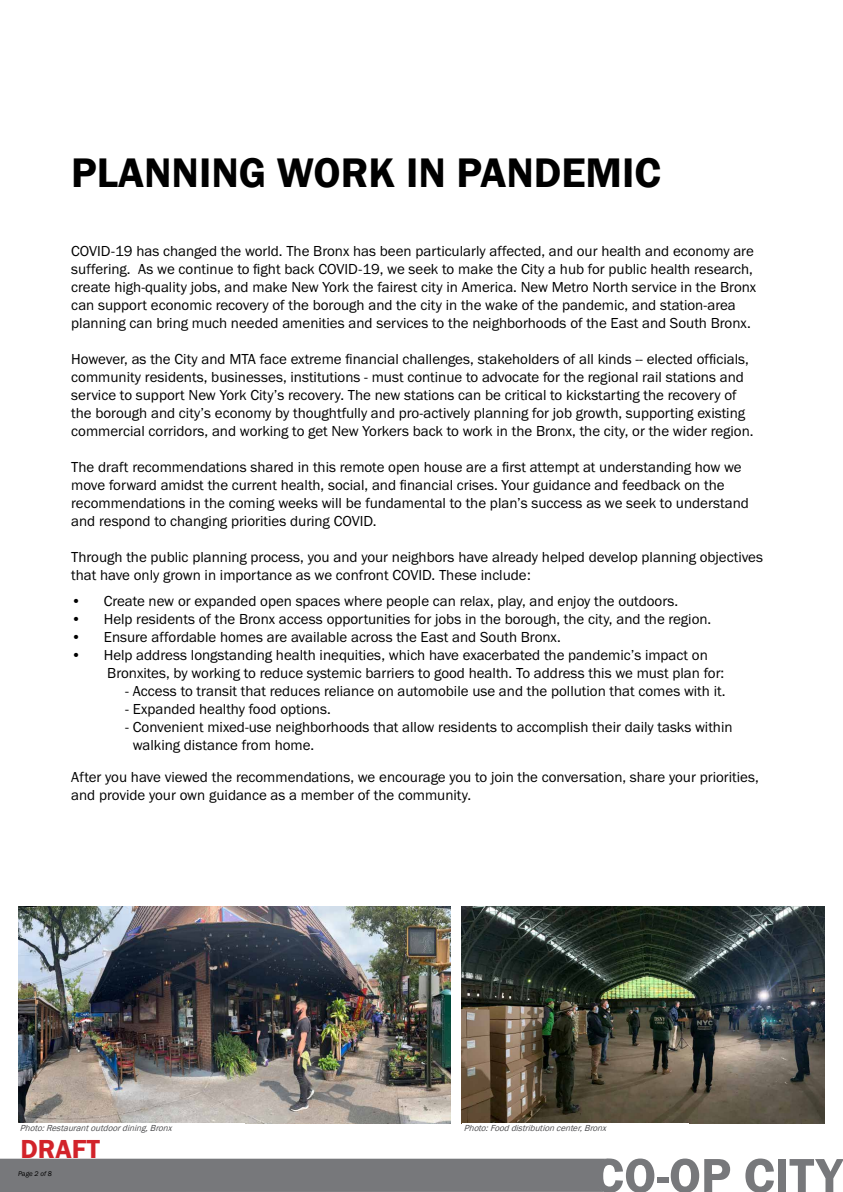
<style>
.page{position:relative;width:843px;height:1192px;background:#fff}
.page>*{position:absolute;margin:0;border:0;box-sizing:border-box;transform-origin:0 0}
.t1{font:600 50px "Franklin Gothic";color:#77787b}
.t2{font:600 42.5px "Franklin Gothic";color:#000}
.t3{font:600 26.85px "Franklin Gothic";color:#d2232a}
.t4{font:15px/18px "Franklin Gothic URW Boo";color:#000}
.t5{font:italic 9px "Franklin Gothic";color:#4d4d4f}
.t6{font:italic 7px "Franklin Gothic";color:#000}
</style>
<div class="page">
<img style="left:18px;top:906px;width:433px;height:217px">
<img style="left:462px;top:906px;width:362px;height:217px">
<div style="left:0;top:1158px;width:609px;height:34px;background:#77787b"></div>
<h2 class="t2" style="left:71px;top:146px;width:591px">PLANNING WORK IN PANDEMIC</h2>
<p class="t4" style="left:71px;top:242px;width:686px">COVID-19 has changed the world. The Bronx has been particularly affected, and our health and economy are suffering. As we continue to fight back COVID-19, we seek to make the City a hub for public health research, create high-quality jobs, and make New York the fairest city in America. New Metro North service in the Bronx can support economic recovery of the borough and the city in the wake of the pandemic, and station-area planning can bring much needed amenities and services to the neighborhoods of the East and South Bronx.</p>
<p class="t4" style="left:71px;top:350px;width:683px">However, as the City and MTA face extreme financial challenges, stakeholders of all kinds -- elected officials, community residents, businesses, institutions - must continue to advocate for the regional rail stations and service to support New York City’s recovery. The new stations can be critical to kickstarting the recovery of the borough and city’s economy by thoughtfully and pro-actively planning for job growth, supporting existing commercial corridors, and working to get New Yorkers back to work in the Bronx, the city, or the wider region.</p>
<p class="t4" style="left:71px;top:458px;width:679px">The draft recommendations shared in this remote open house are a first attempt at understanding how we move forward amidst the current health, social, and financial crises. Your guidance and feedback on the recommendations in the coming weeks will be fundamental to the plan’s success as we seek to understand and respond to changing priorities during COVID.</p>
<p class="t4" style="left:71px;top:548px;width:693px">Through the public planning process, you and your neighbors have already helped develop planning objectives that have only grown in importance as we confront COVID. These include:</p>
<p class="t4" style="left:71px;top:592px;width:608px">• Create new or expanded open spaces where people can relax, play, and enjoy the outdoors.</p>
<p class="t4" style="left:71px;top:610px;width:641px">• Help residents of the Bronx access opportunities for jobs in the borough, the city, and the region.</p>
<p class="t4" style="left:71px;top:628px;width:491px">• Ensure affordable homes are available across the East and South Bronx.</p>
<p class="t4" style="left:107px;top:646px;width:618px;text-indent:-36px">• Help address longstanding health inequities, which have exacerbated the pandemic’s impact on<br>Bronxites, by working to reduce systemic barriers to good health. To address this we must plan for:</p>
<p class="t4" style="left:125px;top:682px;width:601px">- Access to transit that reduces reliance on automobile use and the pollution that comes with it.</p>
<p class="t4" style="left:125px;top:700px;width:207px">- Expanded healthy food options.</p>
<p class="t4" style="left:133px;top:718px;width:601px;text-indent:-8px">- Convenient mixed-use neighborhoods that allow residents to accomplish their daily tasks within walking distance from home.</p>
<p class="t4" style="left:71px;top:768px;width:689px">After you have viewed the recommendations, we encourage you to join the conversation, share your priorities, and provide your own guidance as a member of the community.</p>
<p class="t5" style="left:20px;top:1122px;width:156px">Photo:Restaurantoutdoordining,Bronx</p>
<p class="t5" style="left:463px;top:1122px;width:147px">Photo:Fooddistributioncenter,Bronx</p>
<h3 class="t3" style="left:21px;top:1133px;width:81px">DRAFT</h3>
<p class="t6" style="left:18px;top:1169px;width:36px">Page 2 of 8</p>
<h1 class="t1" style="left:592px;top:1144px;width:251px">CO-OP CITY</h1>
</div>
